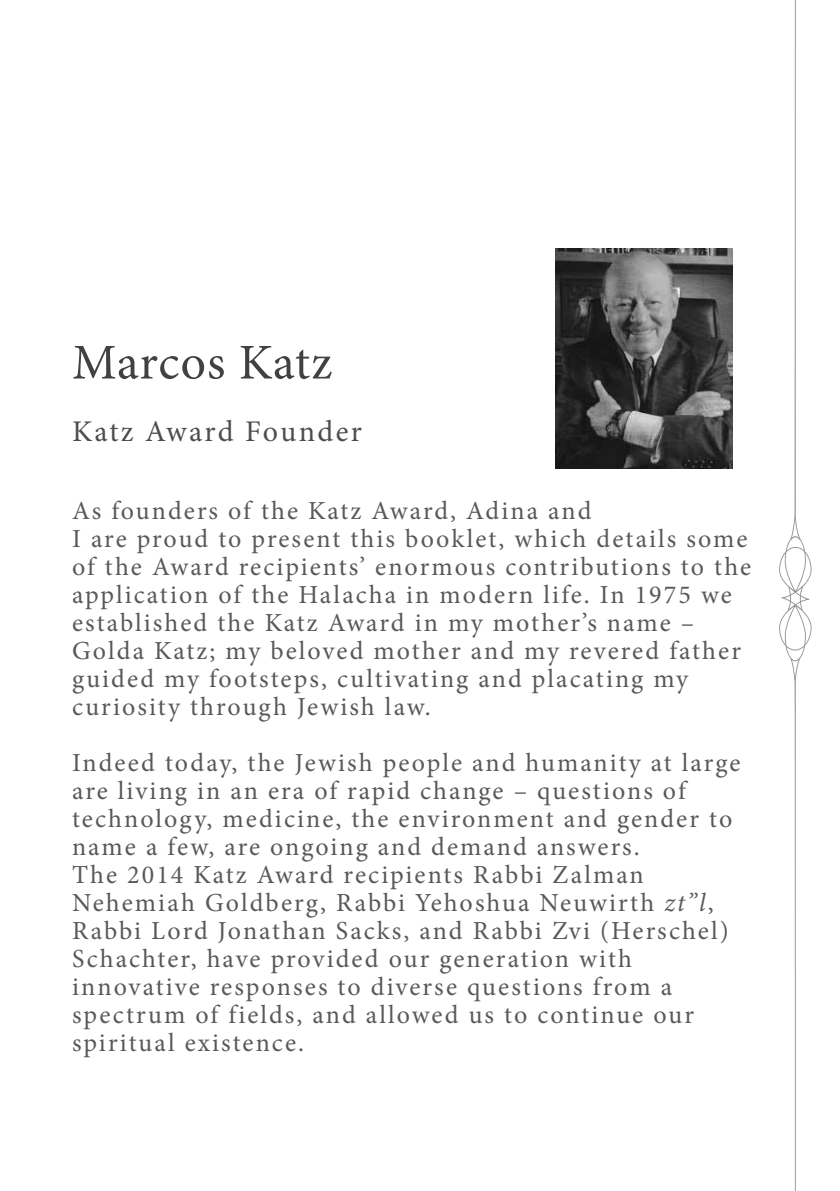
<style>
.page{position:relative;width:840px;height:1191px;background:#fff}
.page>*{position:absolute;margin:0;border:0;box-sizing:border-box;transform-origin:0 0}
.t1{font:50px "Minion Pro";letter-spacing:.01em;color:#414042}
.t2{font:30px "Minion Pro";letter-spacing:.07em;color:#4d4d4f}
.t3{font:26px/28px "Minion Pro";letter-spacing:.075em;color:#58595b}
.s1{font-style:italic}
</style>
<div class="page">
<svg style="left:779px;top:0;width:32px;height:1191px"></svg>
<img style="left:555px;top:248px;width:177px;height:220px">
<h1 class="t1" style="left:72px;top:329px;width:261px">Marcos Katz</h1>
<p class="t2" style="left:72px;top:411px;width:291px">Katz Award Founder</p>
<p class="t3" style="left:72px;top:496px;width:680px">As founders of the Katz Award, Adina and<br>I are proud to present this booklet, which details some of the Award recipients’ enormous contributions to the application of the Halacha in modern life. In 1975 we established the Katz Award in my mother’s name – Golda Katz; my beloved mother and my revered father guided my footsteps, cultivating and placating my curiosity through Jewish law.</p>
<p class="t3" style="left:72px;top:748px;width:669px">Indeed today, the Jewish people and humanity at large are living in an era of rapid change – questions of technology, medicine, the environment and gender to name a few, are ongoing and demand answers.<br>The 2014 Katz Award recipients Rabbi Zalman Nehemiah Goldberg, Rabbi Yehoshua Neuwirth <span class="s1">zt”l</span>, Rabbi Lord Jonathan Sacks, and Rabbi Zvi (Herschel)<br>Schachter, have provided our generation with innovative responses to diverse questions from a spectrum of fields, and allowed us to continue our spiritual existence.</p>
</div>
